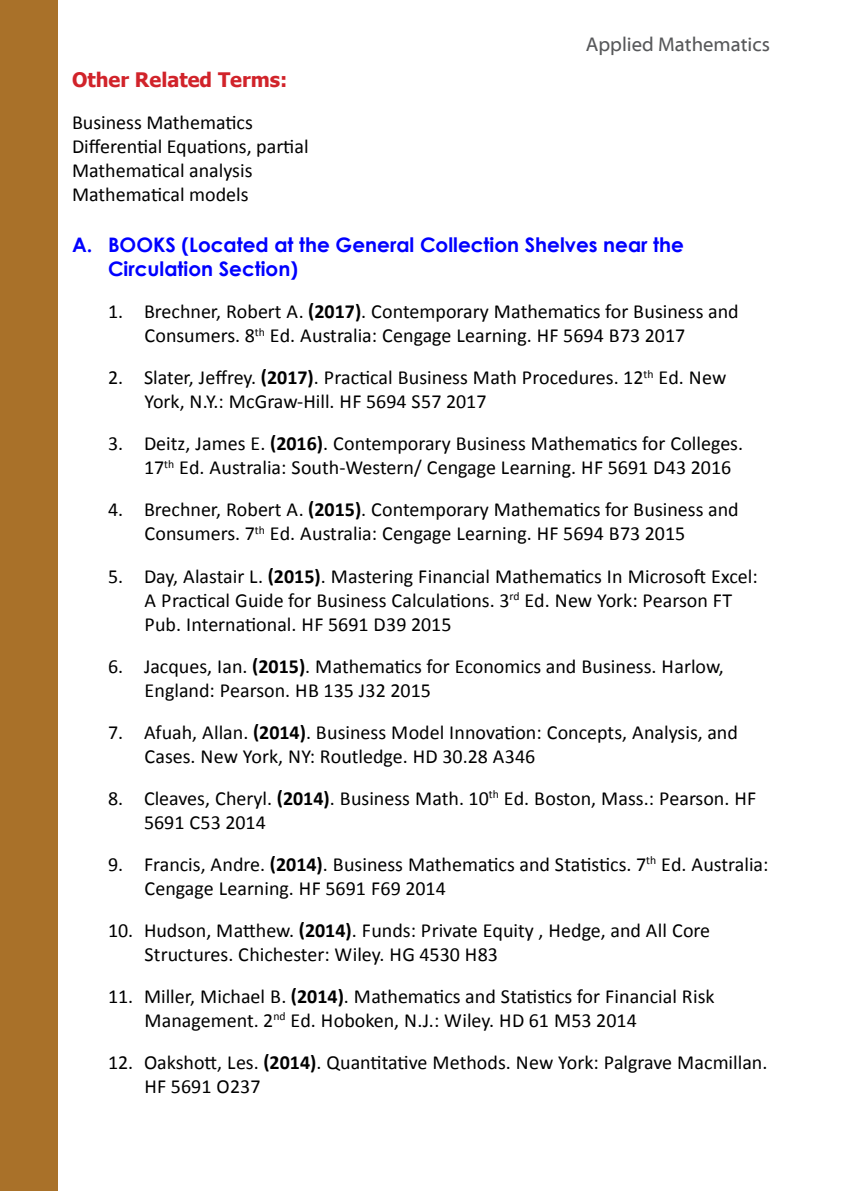
<style>
.page{position:relative;width:842px;height:1191px;background:#fff}
.page>*{position:absolute;margin:0;border:0;box-sizing:border-box;transform-origin:0 0}
.List{font:20px/24px "Calibri";color:#000}
.Title2{font:700 20px/24px "Century Gothic";color:#00f}
.t1{font:20px "Myriad Web Pro";color:#57585a}
.Title1{font:700 20px "Tahoma";color:#d1232a}
.s1{font-weight:700}
</style>
<div class="page">
<div style="left:0;top:0;width:58px;height:1191px;background:#a97129"></div>
<p class="t1" style="left:586px;top:33px;width:186px">Applied Mathematics</p>
<p class="Title1" style="left:72px;top:66px;width:217px">Other Related Terms:</p>
<p class="List" style="left:72px;top:111px;width:182px">Business Mathematics</p>
<p class="List" style="left:72px;top:135px;width:238px">Differential Equations, partial</p>
<p class="List" style="left:72px;top:159px;width:182px">Mathematical analysis</p>
<p class="List" style="left:72px;top:183px;width:178px">Mathematical models</p>
<p class="Title2" style="left:108px;top:232px;width:577px;text-indent:-36px">A. BOOKS (Located at the General Collection Shelves near the<br>Circulation Section)</p>
<p class="List" style="left:144px;top:300px;width:596px;text-indent:-36px">1. Brechner, Robert A. <span class="s1">(2017)</span>. Contemporary Mathematics for Business and<br>Consumers. 8<sup>th</sup> Ed. Australia: Cengage Learning. HF 5694 B73 2017</p>
<p class="List" style="left:144px;top:366px;width:583px;text-indent:-36px">2. Slater, Jeffrey. <span class="s1">(2017)</span>. Practical Business Math Procedures. 12<sup>th</sup> Ed. New<br>York, N.Y.: McGraw-Hill. HF 5694 S57 2017</p>
<p class="List" style="left:144px;top:432px;width:601px;text-indent:-36px">3. Deitz, James E. <span class="s1">(2016)</span>. Contemporary Business Mathematics for Colleges.<br>17<sup>th</sup> Ed. Australia: South-Western/ Cengage Learning. HF 5691 D43 2016</p>
<p class="List" style="left:144px;top:498px;width:596px;text-indent:-36px">4. Brechner, Robert A. <span class="s1">(2015)</span>. Contemporary Mathematics for Business and<br>Consumers. 7<sup>th</sup> Ed. Australia: Cengage Learning. HF 5694 B73 2015</p>
<p class="List" style="left:144px;top:564px;width:615px;text-indent:-36px">5. Day, Alastair L. <span class="s1">(2015)</span>. Mastering Financial Mathematics In Microsoft Excel:<br>A Practical Guide for Business Calculations. 3<sup>rd</sup> Ed. New York: Pearson FT<br>Pub. International. HF 5691 D39 2015</p>
<p class="List" style="left:144px;top:654px;width:581px;text-indent:-36px">6. Jacques, Ian. <span class="s1">(2015)</span>. Mathematics for Economics and Business. Harlow,<br>England: Pearson. HB 135 J32 2015</p>
<p class="List" style="left:144px;top:720px;width:595px;text-indent:-36px">7. Afuah, Allan. <span class="s1">(2014)</span>. Business Model Innovation: Concepts, Analysis, and<br>Cases. New York, NY: Routledge. HD 30.28 A346</p>
<p class="List" style="left:144px;top:786px;width:614px;text-indent:-36px">8. Cleaves, Cheryl. <span class="s1">(2014)</span>. Business Math. 10<sup>th</sup> Ed. Boston, Mass.: Pearson. HF<br>5691 C53 2014</p>
<p class="List" style="left:144px;top:852px;width:626px;text-indent:-36px">9. Francis, Andre. <span class="s1">(2014)</span>. Business Mathematics and Statistics. 7<sup>th</sup> Ed. Australia:<br>Cengage Learning. HF 5691 F69 2014</p>
<p class="List" style="left:144px;top:918px;width:567px;text-indent:-36px">10. Hudson, Matthew. <span class="s1">(2014)</span>. Funds: Private Equity , Hedge, and All Core<br>Structures. Chichester: Wiley. HG 4530 H83</p>
<p class="List" style="left:144px;top:984px;width:572px;text-indent:-36px">11. Miller, Michael B. <span class="s1">(2014)</span>. Mathematics and Statistics for Financial Risk<br>Management. 2<sup>nd</sup> Ed. Hoboken, N.J.: Wiley. HD 61 M53 2014</p>
<p class="List" style="left:144px;top:1050px;width:625px;text-indent:-36px">12. Oakshott, Les. <span class="s1">(2014)</span>. Quantitative Methods. New York: Palgrave Macmillan.<br>HF 5691 O237</p>
</div>
